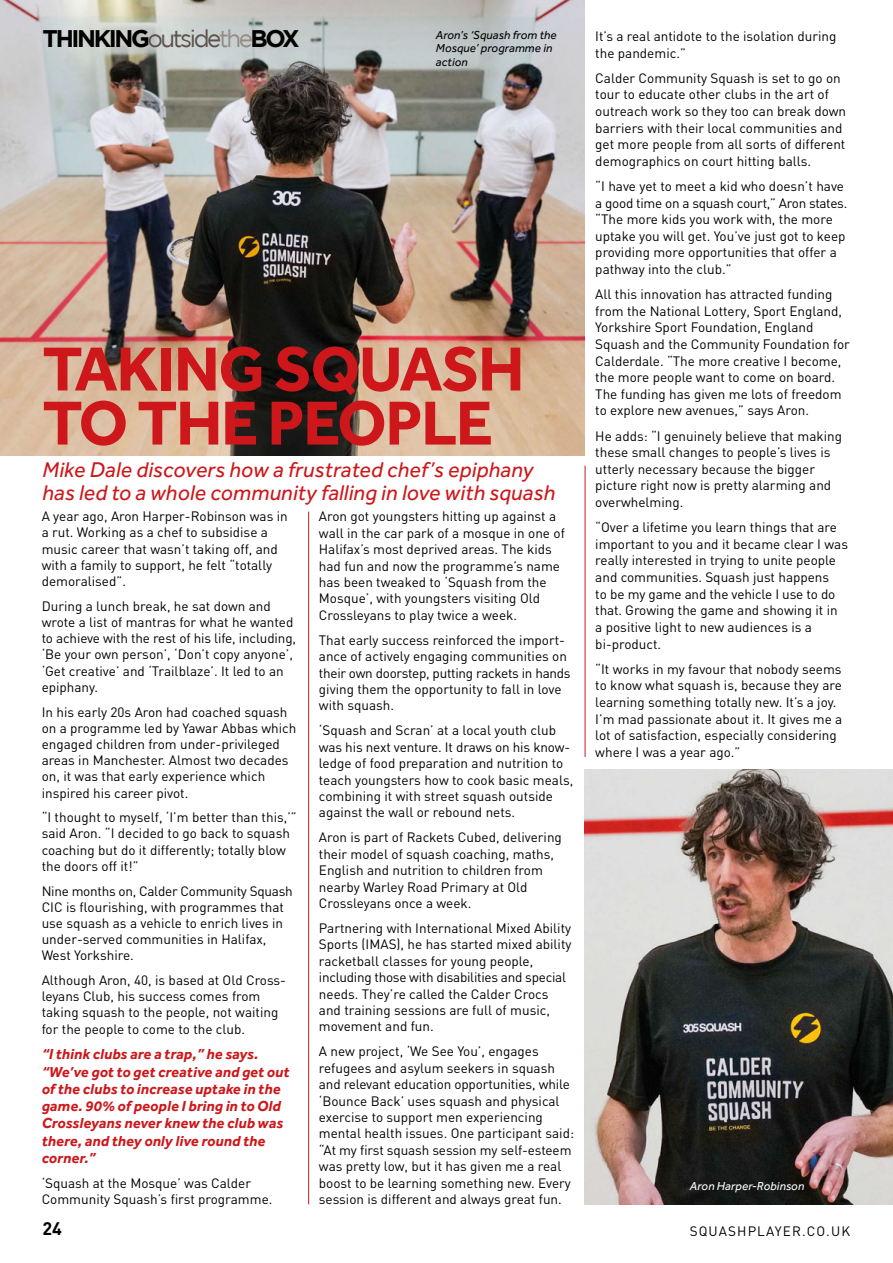
<style>
.page{position:relative;width:893px;height:1263px;background:#fff}
.page>*{position:absolute;margin:0;border:0;box-sizing:border-box;transform-origin:0 0}
.t1{font:700 64.2px/54.2px "Effra";letter-spacing:-.02em;color:#cd171a}
.t2{font:700 24px "Gotham";letter-spacing:-.1em;color:#000}
.t3{font:italic 22.05px/22.5px "Effra";letter-spacing:.01em;color:#cd171a}
.t4{font:700 18px "DIN";color:#000}
.t5{font:italic 700 15px/17.2px "Effra";letter-spacing:.01em;color:#cd171a}
.t6{font:13.5px/16.4px "DIN";color:#000}
.t7{font:13.5px "DIN";letter-spacing:.08em;color:#000}
.t8{font:italic 12px/13.5px "Effra";letter-spacing:.01em;color:#000}
.t9{font:italic 12px "Effra";letter-spacing:.01em;color:#fff}
.s1{font-weight:400;color:#5d514d}
.s2{font-weight:400;color:#958b87}
</style>
<div class="page">
<img style="left:0;top:0;width:585px;height:455px">
<hr style="left:308px;top:512px;width:1px;height:692px;background:#cd171a">
<hr style="left:585px;top:466px;width:1px;height:291px;background:#cd171a">
<img style="left:585px;top:770px;width:308px;height:434px">
<h2 class="t2" style="left:43px;top:25px;width:259px">THINKING<span class="s1">outside</span><span class="s2">the</span>BOX</h2>
<p class="t8" style="left:436px;top:28px;width:122px">Aron’s ‘Squash from the<br>Mosque’ programme in action</p>
<h1 class="t1" style="left:43px;top:340px;width:483px">TAKING SQUASH<br>TO THE PEOPLE</h1>
<h3 class="t3" style="left:43px;top:458px;width:514px">Mike Dale discovers how a frustrated chef’s epiphany has led to a whole community falling in love with squash</h3>
<p class="t6" style="left:42px;top:508px;width:248px">A year ago, Aron Harper-Robinson was in a rut. Working as a chef to subsidise a music career that wasn’t taking off, and with a family to support, he felt “totally demoralised”.</p>
<p class="t6" style="left:42px;top:597px;width:256px">During a lunch break, he sat down and wrote a list of mantras for what he wanted to achieve with the rest of his life, including, ‘Be your own person’, ‘Don’t copy anyone’, ‘Get creative’ and ‘Trailblaze’. It led to an epiphany.</p>
<p class="t6" style="left:42px;top:703px;width:256px">In his early 20s Aron had coached squash on a programme led by Yawar Abbas which engaged children from under-privileged areas in Manchester. Almost two decades on, it was that early experience which inspired his career pivot.</p>
<p class="t6" style="left:42px;top:809px;width:257px">“I thought to myself, ‘I’m better than this,’” said Aron. “I decided to go back to squash coaching but do it differently; totally blow the doors off it!”</p>
<p class="t6" style="left:42px;top:882px;width:253px">Nine months on, Calder Community Squash CIC is flourishing, with programmes that use squash as a vehicle to enrich lives in under-served communities in Halifax, West Yorkshire.</p>
<p class="t6" style="left:42px;top:972px;width:246px">Although Aron, 40, is based at Old Cross&shy;leyans Club, his success comes from taking squash to the people, not waiting for the people to come to the club.</p>
<p class="t5" style="left:42px;top:1045px;width:249px">“I think clubs are a trap,” he says. “We’ve got to get creative and get out of the clubs to increase uptake in the game. 90% of people I bring in to Old<br>Crossleyans never knew the club was there, and they only live round the corner.”</p>
<p class="t6" style="left:42px;top:1174px;width:232px">‘Squash at the Mosque’ was Calder<br>Community Squash’s first programme.</p>
<p class="t6" style="left:319px;top:508px;width:247px">Aron got youngsters hitting up against a wall in the car park of a mosque in one of Halifax’s most deprived areas. The kids had fun and now the programme’s name has been tweaked to ‘Squash from the Mosque’, with youngsters visiting Old Crossleyans to play twice a week.</p>
<p class="t6" style="left:319px;top:631px;width:253px">That early success reinforced the import&shy;ance of actively engaging communities on their own doorstep, putting rackets in hands giving them the opportunity to fall in love with squash.</p>
<p class="t6" style="left:319px;top:722px;width:256px">‘Squash and Scran’ at a local youth club was his next venture. It draws on his know&shy;ledge of food preparation and nutrition to teach youngsters how to cook basic meals, combining it with street squash outside against the wall or rebound nets.</p>
<p class="t6" style="left:319px;top:829px;width:245px">Aron is part of Rackets Cubed, delivering their model of squash coaching, maths, English and nutrition to children from nearby Warley Road Primary at Old Crossleyans once a week.</p>
<p class="t6" style="left:319px;top:919px;width:254px">Partnering with International Mixed Ability Sports (IMAS), he has started mixed ability racketball classes for young people, including those with disabilities and special needs. They’re called the Calder Crocs and training sessions are full of music, movement and fun.</p>
<p class="t6" style="left:319px;top:1043px;width:257px">A new project, ‘We See You’, engages refugees and asylum seekers in squash and relevant education opportunities, while ‘Bounce Back’ uses squash and physical exercise to support men experiencing mental health issues. One participant said: “At my first squash session my self-esteem was pretty low, but it has given me a real boost to be learning something new. Every session is different and always great fun.</p>
<p class="t6" style="left:595px;top:27px;width:243px">It’s a real antidote to the isolation during the pandemic.”</p>
<p class="t6" style="left:595px;top:69px;width:252px">Calder Community Squash is set to go on tour to educate other clubs in the art of outreach work so they too can break down barriers with their local communities and get more people from all sorts of different demographics on court hitting balls.</p>
<p class="t6" style="left:595px;top:177px;width:254px">“I have yet to meet a kid who doesn’t have a good time on a squash court,” Aron states. “The more kids you work with, the more uptake you will get. You’ve just got to keep providing more opportunities that offer a pathway into the club.”</p>
<p class="t6" style="left:595px;top:286px;width:256px">All this innovation has attracted funding from the National Lottery, Sport England, Yorkshire Sport Foundation, England Squash and the Community Foundation for Calderdale. “The more creative I become, the more people want to come on board.<br>The funding has given me lots of freedom to explore new avenues,” says Aron.</p>
<p class="t6" style="left:595px;top:427px;width:248px">He adds: “I genuinely believe that making these small changes to people’s lives is utterly necessary because the bigger picture right now is pretty alarming and overwhelming.</p>
<p class="t6" style="left:595px;top:519px;width:254px">“Over a lifetime you learn things that are important to you and it became clear I was really interested in trying to unite people and communities. Squash just happens<br>to be my game and the vehicle I use to do that. Growing the game and showing it in a positive light to new audiences is a bi-product.</p>
<p class="t6" style="left:595px;top:660px;width:248px">“It works in my favour that nobody seems to know what squash is, because they are learning something totally new. It’s a joy.<br>I’m mad passionate about it. It gives me a lot of satisfaction, especially considering where I was a year ago.”</p>
<p class="t9" style="left:690px;top:1179px;width:116px">Aron Harper-Robinson</p>
<h3 class="t4" style="left:43px;top:1217px;width:21px">24</h3>
<p class="t7" style="left:690px;top:1222px;width:162px">SQUASHPLAYER.CO.UK</p>
</div>
